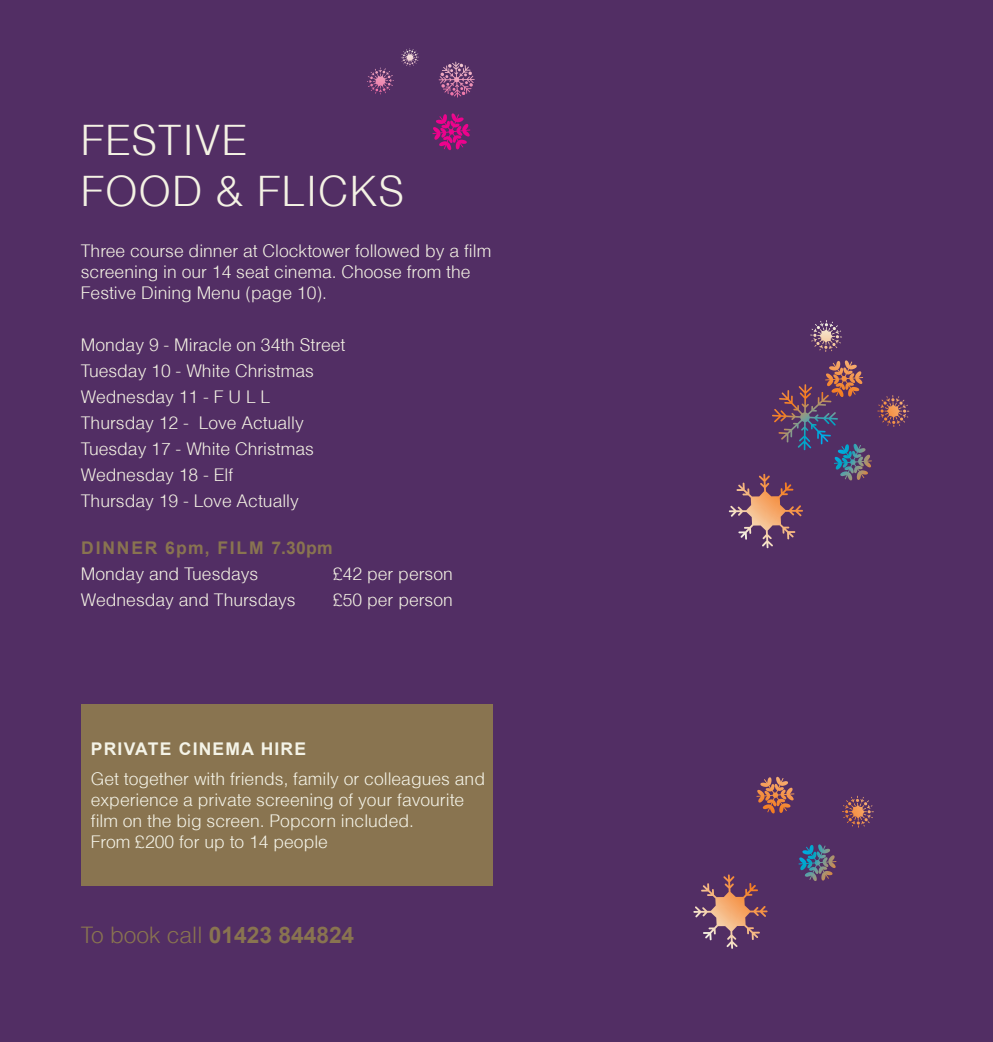
<style>
.page{position:relative;width:993px;height:1042px;background:#fff}
.page>*{position:absolute;margin:0;border:0;box-sizing:border-box;transform-origin:0 0}
.t1{font:300 42px "Helvetica";letter-spacing:.02em;color:#f4f2e4}
.t2{font:700 22.75px "Arial";color:#897450}
.t3{font:300 17.5px/21px "Helvetica";color:#f4f2e4}
.t4{font:300 17.5px/21px "Helvetica";color:#f4f3e7}
.t5{font:700 17.5px "Arial";letter-spacing:.105em;color:#897450}
.t6{font:700 17.5px "Arial";letter-spacing:.07em;color:#f4f3e7}
.s1{font-family:"Helvetica";font-weight:300}
</style>
<div class="page">
<div style="left:0;top:0;width:992px;height:1042px;background:#522e64"></div>
<div style="left:81px;top:704px;width:411px;height:181px;background:#897450"></div>
<svg style="left:432px;top:114px;width:23px;height:36px"></svg>
<svg style="left:438px;top:62px;width:34px;height:36px"></svg>
<svg style="left:370px;top:68px;width:20px;height:15px"></svg>
<svg style="left:403px;top:48px;width:13px;height:12px"></svg>
<svg style="left:881px;top:395px;width:23px;height:25px"></svg>
<svg style="left:728px;top:474px;width:74px;height:74px"></svg>
<svg style="left:772px;top:384px;width:40px;height:66px"></svg>
<svg style="left:834px;top:444px;width:23px;height:36px"></svg>
<svg style="left:825px;top:360px;width:23px;height:37px"></svg>
<svg style="left:814px;top:320px;width:23px;height:25px"></svg>
<svg style="left:845px;top:796px;width:23px;height:24px"></svg>
<svg style="left:693px;top:874px;width:74px;height:75px"></svg>
<svg style="left:798px;top:844px;width:23px;height:37px"></svg>
<svg style="left:756px;top:777px;width:23px;height:36px"></svg>
<p class="t1" style="left:81px;top:114px;width:168px">FESTIVE</p>
<p class="t1" style="left:81px;top:164px;width:324px">FOOD &amp; FLICKS</p>
<p class="t3" style="left:81px;top:240px;width:412px">Three course dinner at Clocktower followed by a film screening in our 14 seat cinema. Choose from the<br>Festive Dining Menu (page 10).</p>
<p class="t3" style="left:81px;top:334px;width:266px">Monday 9 - Miracle on 34th Street</p>
<p class="t3" style="left:81px;top:360px;width:234px">Tuesday 10 - White Christmas</p>
<p class="t3" style="left:81px;top:386px;width:191px">Wednesday 11 - F U L L</p>
<p class="t3" style="left:81px;top:412px;width:224px">Thursday 12 - Love Actually</p>
<p class="t3" style="left:81px;top:438px;width:234px">Tuesday 17 - White Christmas</p>
<p class="t3" style="left:81px;top:463px;width:154px">Wednesday 18 - Elf</p>
<p class="t3" style="left:81px;top:489px;width:219px">Thursday 19 - Love Actually</p>
<p class="t5" style="left:81px;top:536px;width:253px">DINNER 6pm, FILM 7.30pm</p>
<p class="t3" style="left:81px;top:563px;width:179px">Monday and Tuesdays</p>
<p class="t3" style="left:333px;top:563px;width:121px">£42 per person</p>
<p class="t3" style="left:81px;top:589px;width:216px">Wednesday and Thursdays</p>
<p class="t3" style="left:333px;top:589px;width:121px">£50 per person</p>
<p class="t6" style="left:91px;top:736px;width:217px">PRIVATE CINEMA HIRE</p>
<p class="t4" style="left:91px;top:768px;width:395px">Get together with friends, family or colleagues and experience a private screening of your favourite film on the big screen. Popcorn included.</p>
<p class="t4" style="left:91px;top:831px;width:239px">From £200 for up to 14 people</p>
<p class="t2" style="left:81px;top:919px;width:275px"><span class="s1">To book call</span> 01423 844824</p>
</div>
